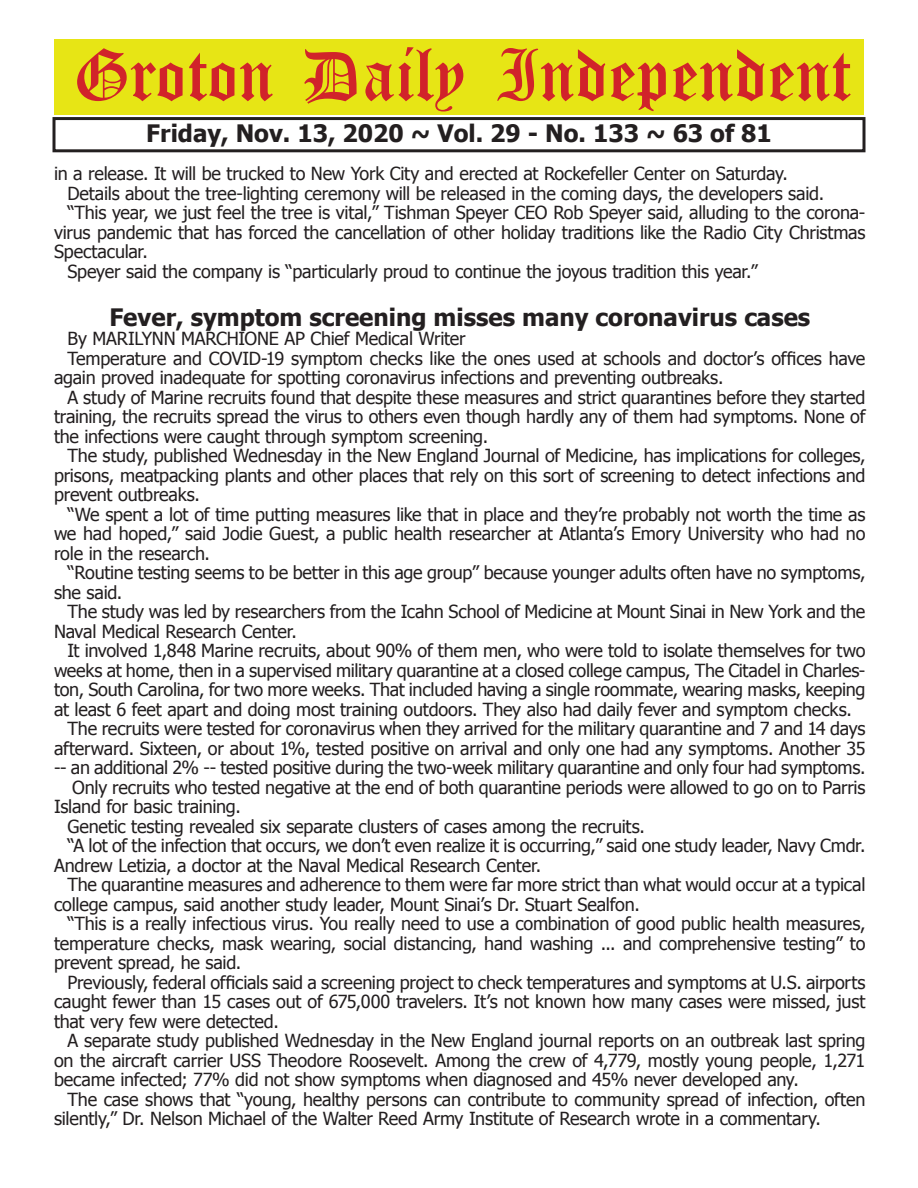
<style>
.page{position:relative;width:918px;height:1188px;background:#fff}
.page>*{position:absolute;margin:0;border:0;box-sizing:border-box;transform-origin:0 0}
.t1{font:54px "Old English Five";color:#d1232a}
.t2{font:700 24px "Tahoma";color:#231f20}
.t3{font:18px "Tahoma";letter-spacing:-.01em;color:#231f20}
</style>
<div class="page">
<div style="left:52px;top:117px;width:814px;height:35px;border:3px solid #231f20"></div>
<div style="left:54px;top:40px;width:810px;height:75px;background:#e7e515"></div>
<h1 class="t1" style="left:73px;top:50px;width:779px">Groton Daily Independent</h1>
<h2 class="t2" style="left:146px;top:116px;width:627px">Friday, Nov. 13, 2020 ~ Vol. 29 - No. 133 ~ 63 of 81</h2>
<p class="t3" style="left:54px;top:161px;width:736px">in a release. It will be trucked to New York City and erected at Rockefeller Center on Saturday.</p>
<p class="t3" style="left:68px;top:181px;width:758px">Details about the tree-lighting ceremony will be released in the coming days, the developers said.</p>
<p class="t3" style="left:68px;top:200px;width:799px">“This year, we just feel the tree is vital,” Tishman Speyer CEO Rob Speyer said, alluding to the corona-</p>
<p class="t3" style="left:54px;top:220px;width:813px">virus pandemic that has forced the cancellation of other holiday traditions like the Radio City Christmas</p>
<p class="t3" style="left:54px;top:239px;width:95px">Spectacular.</p>
<p class="t3" style="left:68px;top:259px;width:692px">Speyer said the company is “particularly proud to continue the joyous tradition this year.”</p>
<h2 class="t2" style="left:109px;top:300px;width:702px">Fever, symptom screening misses many coronavirus cases</h2>
<p class="t3" style="left:68px;top:327px;width:400px">By MARILYNN MARCHIONE AP Chief Medical Writer</p>
<p class="t3" style="left:68px;top:346px;width:799px">Temperature and COVID-19 symptom checks like the ones used at schools and doctor’s offices have</p>
<p class="t3" style="left:54px;top:366px;width:671px">again proved inadequate for spotting coronavirus infections and preventing outbreaks.</p>
<p class="t3" style="left:68px;top:385px;width:799px">A study of Marine recruits found that despite these measures and strict quarantines before they started</p>
<p class="t3" style="left:54px;top:405px;width:813px">training, the recruits spread the virus to others even though hardly any of them had symptoms. None of</p>
<p class="t3" style="left:54px;top:424px;width:436px">the infections were caught through symptom screening.</p>
<p class="t3" style="left:68px;top:444px;width:800px">The study, published Wednesday in the New England Journal of Medicine, has implications for colleges,</p>
<p class="t3" style="left:54px;top:463px;width:813px">prisons, meatpacking plants and other places that rely on this sort of screening to detect infections and</p>
<p class="t3" style="left:54px;top:483px;width:148px">prevent outbreaks.</p>
<p class="t3" style="left:68px;top:502px;width:799px">“We spent a lot of time putting measures like that in place and they’re probably not worth the time as</p>
<p class="t3" style="left:54px;top:522px;width:813px">we had hoped,” said Jodie Guest, a public health researcher at Atlanta’s Emory University who had no</p>
<p class="t3" style="left:54px;top:541px;width:158px">role in the research.</p>
<p class="t3" style="left:68px;top:561px;width:799px">“Routine testing seems to be better in this age group” because younger adults often have no symptoms,</p>
<p class="t3" style="left:54px;top:580px;width:70px">she said.</p>
<p class="t3" style="left:68px;top:600px;width:799px">The study was led by researchers from the Icahn School of Medicine at Mount Sinai in New York and the</p>
<p class="t3" style="left:54px;top:619px;width:244px">Naval Medical Research Center.</p>
<p class="t3" style="left:68px;top:639px;width:799px">It involved 1,848 Marine recruits, about 90% of them men, who were told to isolate themselves for two</p>
<p class="t3" style="left:54px;top:658px;width:813px">weeks at home, then in a supervised military quarantine at a closed college campus, The Citadel in Charles-</p>
<p class="t3" style="left:54px;top:678px;width:813px">ton, South Carolina, for two more weeks. That included having a single roommate, wearing masks, keeping</p>
<p class="t3" style="left:54px;top:697px;width:799px">at least 6 feet apart and doing most training outdoors. They also had daily fever and symptom checks.</p>
<p class="t3" style="left:68px;top:717px;width:799px">The recruits were tested for coronavirus when they arrived for the military quarantine and 7 and 14 days</p>
<p class="t3" style="left:54px;top:736px;width:813px">afterward. Sixteen, or about 1%, tested positive on arrival and only one had any symptoms. Another 35</p>
<p class="t3" style="left:54px;top:756px;width:813px">-- an additional 2% -- tested positive during the two-week military quarantine and only four had symptoms.</p>
<p class="t3" style="left:72px;top:775px;width:795px">Only recruits who tested negative at the end of both quarantine periods were allowed to go on to Parris</p>
<p class="t3" style="left:54px;top:795px;width:188px">Island for basic training.</p>
<p class="t3" style="left:68px;top:814px;width:579px">Genetic testing revealed six separate clusters of cases among the recruits.</p>
<p class="t3" style="left:68px;top:834px;width:799px">“A lot of the infection that occurs, we don’t even realize it is occurring,” said one study leader, Navy Cmdr.</p>
<p class="t3" style="left:54px;top:853px;width:489px">Andrew Letizia, a doctor at the Naval Medical Research Center.</p>
<p class="t3" style="left:68px;top:873px;width:799px">The quarantine measures and adherence to them were far more strict than what would occur at a typical</p>
<p class="t3" style="left:54px;top:892px;width:587px">college campus, said another study leader, Mount Sinai’s Dr. Stuart Sealfon.</p>
<p class="t3" style="left:68px;top:912px;width:800px">“This is a really infectious virus. You really need to use a combination of good public health measures,</p>
<p class="t3" style="left:54px;top:931px;width:813px">temperature checks, mask wearing, social distancing, hand washing ... and comprehensive testing” to</p>
<p class="t3" style="left:54px;top:951px;width:189px">prevent spread, he said.</p>
<p class="t3" style="left:68px;top:970px;width:799px">Previously, federal officials said a screening project to check temperatures and symptoms at U.S. airports</p>
<p class="t3" style="left:54px;top:990px;width:813px">caught fewer than 15 cases out of 675,000 travelers. It’s not known how many cases were missed, just</p>
<p class="t3" style="left:54px;top:1009px;width:226px">that very few were detected.</p>
<p class="t3" style="left:68px;top:1029px;width:800px">A separate study published Wednesday in the New England journal reports on an outbreak last spring</p>
<p class="t3" style="left:54px;top:1048px;width:813px">on the aircraft carrier USS Theodore Roosevelt. Among the crew of 4,779, mostly young people, 1,271</p>
<p class="t3" style="left:54px;top:1068px;width:746px">became infected; 77% did not show symptoms when diagnosed and 45% never developed any.</p>
<p class="t3" style="left:68px;top:1087px;width:799px">The case shows that “young, healthy persons can contribute to community spread of infection, often</p>
<p class="t3" style="left:54px;top:1107px;width:769px">silently,” Dr. Nelson Michael of the Walter Reed Army Institute of Research wrote in a commentary.</p>
</div>
